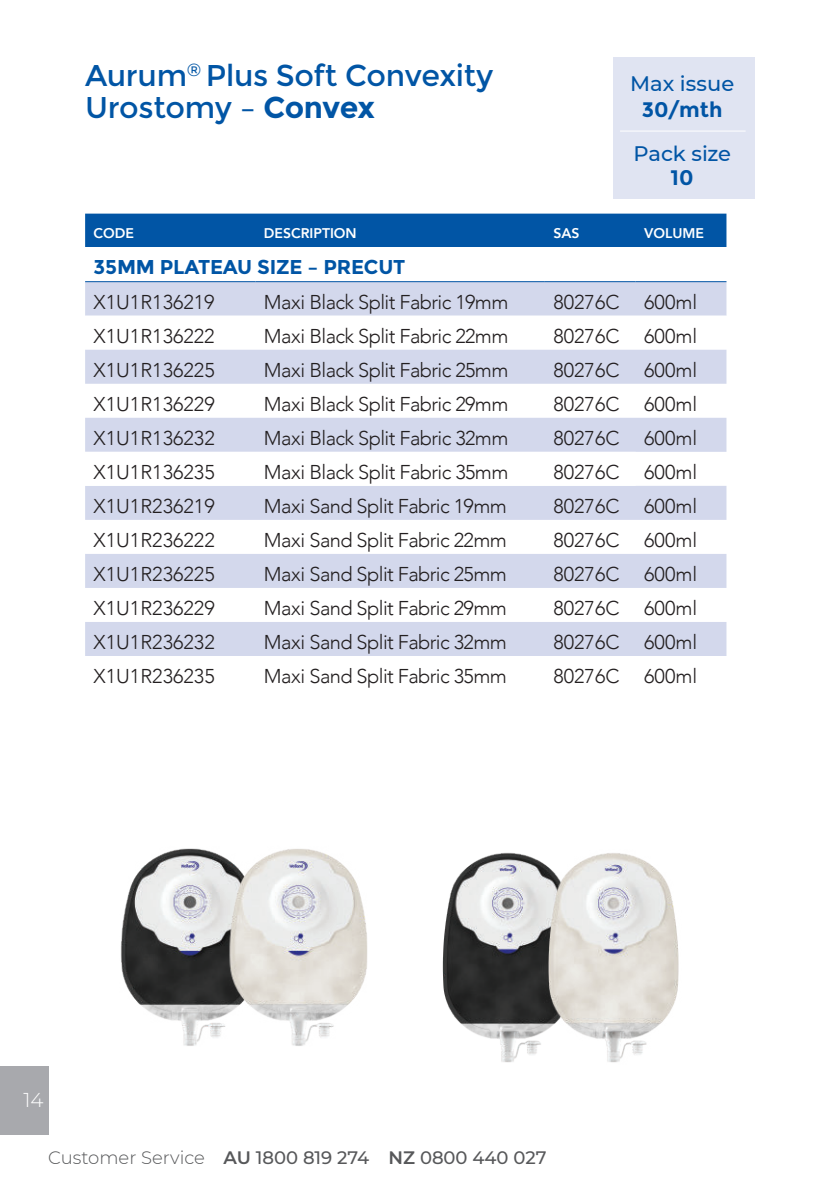
<style>
.page{position:relative;width:840px;height:1191px;background:#fff}
.page>*{position:absolute;margin:0;border:0;box-sizing:border-box;transform-origin:0 0}
.t1{font:30px/32px "Montserrat";letter-spacing:-.01em;color:#0155a5}
.t2{font:500 21px "Montserrat";color:#0155a5}
.t3{font:700 21px "Montserrat";letter-spacing:.005em;color:#0155a5}
.t4{font:300 20px "Avenir";letter-spacing:-.03em;color:#231f20}
.t5{font:300 20px "Avenir";color:#231f20}
.t6{font:700 20px "Montserrat";letter-spacing:-.01em;color:#0155a5}
.t7{font:300 20px "Montserrat";color:#fff}
.t8{font:500 18px "Montserrat";color:#57585a}
.t9{font:800 14px "Avenir";color:#fff}
.s1{font-weight:700}
.s2{font-weight:300}
.s3{font-weight:600}
</style>
<div class="page">
<div style="left:0;top:1066px;width:49px;height:68px;background:#a8a9ad"></div>
<div style="left:85px;top:214px;width:641px;height:33px;background:#0155a5"></div>
<div style="left:85px;top:282px;width:641px;height:34px;background:#d3d8ec"></div>
<svg style="left:85px;top:350px;width:641px;height:306px;fill:#d3d8ec"></svg>
<svg style="left:85px;top:452px;width:550px;height:34px"></svg>
<svg style="left:255px;top:452px;width:289px;height:204px"></svg>
<hr style="left:85px;top:281px;width:170px;height:1px;background:#0155a5">
<hr style="left:255px;top:281px;width:289px;height:1px;background:#0155a5">
<hr style="left:544px;top:281px;width:91px;height:1px;background:#0155a5">
<hr style="left:635px;top:281px;width:91px;height:1px;background:#0155a5">
<div style="left:612px;top:57px;width:142px;height:142px;background:#e0e4f2"></div>
<hr style="left:619px;top:131px;width:126px;height:1px;background:#fff">
<img style="left:442px;top:853px;width:55px;height:186px">
<img style="left:497px;top:852px;width:182px;height:211px">
<img style="left:120px;top:848px;width:70px;height:198px">
<img style="left:190px;top:848px;width:178px;height:198px">
<h1 class="t1" style="left:85px;top:62px;width:409px">Aurum<sup>®</sup> Plus Soft Convexity<br>Urostomy – <span class="s1">Convex</span></h1>
<p class="t2" style="left:630px;top:75px;width:105px">Max issue</p>
<p class="t3" style="left:641px;top:100px;width:82px">30/mth</p>
<p class="t2" style="left:633px;top:145px;width:99px">Pack size</p>
<p class="t3" style="left:670px;top:168px;width:25px">10</p>
<p class="t9" style="left:94px;top:225px;width:42px">CODE</p>
<p class="t9" style="left:264px;top:225px;width:94px">DESCRIPTION</p>
<p class="t9" style="left:553px;top:225px;width:28px">SAS</p>
<p class="t9" style="left:643px;top:225px;width:61px">VOLUME</p>
<p class="t6" style="left:94px;top:258px;width:313px">35MM PLATEAU SIZE – PRECUT</p>
<p class="t5" style="left:94px;top:294px;width:122px">X1U1R136219</p>
<p class="t4" style="left:264px;top:294px;width:246px">Maxi Black Split Fabric 19mm</p>
<p class="t5" style="left:553px;top:294px;width:145px">80276C 600ml</p>
<p class="t5" style="left:94px;top:327px;width:122px">X1U1R136222</p>
<p class="t4" style="left:264px;top:327px;width:246px">Maxi Black Split Fabric 22mm</p>
<p class="t5" style="left:553px;top:327px;width:145px">80276C 600ml</p>
<p class="t5" style="left:94px;top:361px;width:122px">X1U1R136225</p>
<p class="t4" style="left:264px;top:361px;width:246px">Maxi Black Split Fabric 25mm</p>
<p class="t5" style="left:553px;top:361px;width:145px">80276C 600ml</p>
<p class="t5" style="left:94px;top:396px;width:122px">X1U1R136229</p>
<p class="t4" style="left:264px;top:396px;width:246px">Maxi Black Split Fabric 29mm</p>
<p class="t5" style="left:553px;top:396px;width:145px">80276C 600ml</p>
<p class="t5" style="left:94px;top:430px;width:122px">X1U1R136232</p>
<p class="t4" style="left:264px;top:430px;width:246px">Maxi Black Split Fabric 32mm</p>
<p class="t5" style="left:553px;top:430px;width:145px">80276C 600ml</p>
<p class="t5" style="left:94px;top:464px;width:122px">X1U1R136235</p>
<p class="t4" style="left:264px;top:464px;width:246px">Maxi Black Split Fabric 35mm</p>
<p class="t5" style="left:553px;top:464px;width:145px">80276C 600ml</p>
<p class="t5" style="left:94px;top:498px;width:122px">X1U1R236219</p>
<p class="t4" style="left:264px;top:498px;width:244px">Maxi Sand Split Fabric 19mm</p>
<p class="t5" style="left:553px;top:498px;width:145px">80276C 600ml</p>
<p class="t5" style="left:94px;top:532px;width:122px">X1U1R236222</p>
<p class="t4" style="left:264px;top:532px;width:244px">Maxi Sand Split Fabric 22mm</p>
<p class="t5" style="left:553px;top:532px;width:145px">80276C 600ml</p>
<p class="t5" style="left:94px;top:566px;width:122px">X1U1R236225</p>
<p class="t4" style="left:264px;top:566px;width:244px">Maxi Sand Split Fabric 25mm</p>
<p class="t5" style="left:553px;top:566px;width:145px">80276C 600ml</p>
<p class="t5" style="left:94px;top:600px;width:122px">X1U1R236229</p>
<p class="t4" style="left:264px;top:600px;width:244px">Maxi Sand Split Fabric 29mm</p>
<p class="t5" style="left:553px;top:600px;width:145px">80276C 600ml</p>
<p class="t5" style="left:94px;top:634px;width:122px">X1U1R236232</p>
<p class="t4" style="left:264px;top:634px;width:244px">Maxi Sand Split Fabric 32mm</p>
<p class="t5" style="left:553px;top:634px;width:145px">80276C 600ml</p>
<p class="t5" style="left:94px;top:668px;width:122px">X1U1R236235</p>
<p class="t4" style="left:264px;top:668px;width:244px">Maxi Sand Split Fabric 35mm</p>
<p class="t5" style="left:553px;top:668px;width:145px">80276C 600ml</p>
<p class="t7" style="left:23px;top:1086px;width:22px">14</p>
<p class="t8" style="left:48px;top:1146px;width:499px"><span class="s2">Customer Service</span> <span class="s3">AU</span> 1800 819 274 <span class="s3">NZ</span> 0800 440 027</p>
</div>
